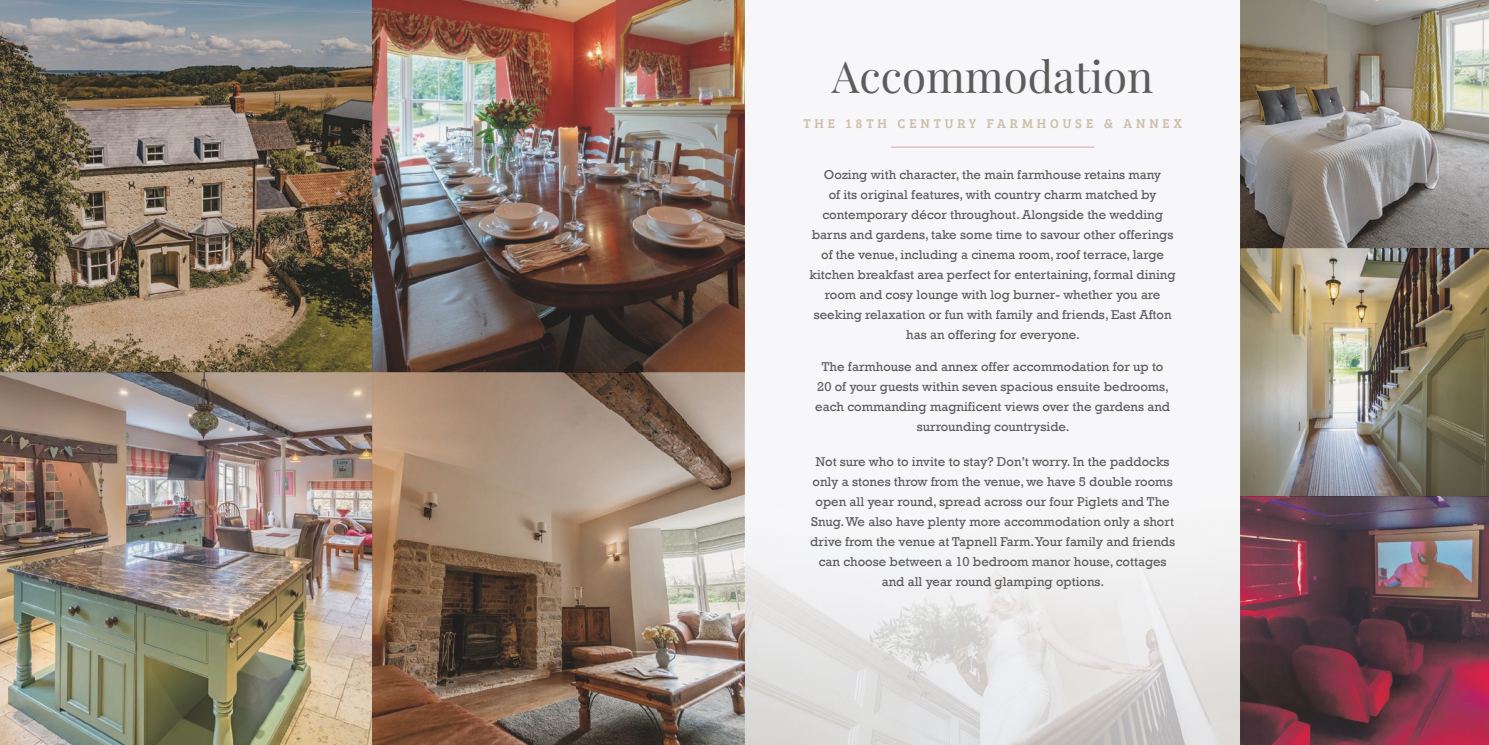
<style>
.page{position:relative;width:1489px;height:745px;background:#fff}
.page>*{position:absolute;margin:0;border:0;box-sizing:border-box;transform-origin:0 0}
.t1{font:43.75px "Playfair Display";color:#5c5c5b}
.t2{font:13.12px/20px "Rockwell";color:#5c5c5b;text-align:center}
.t3{font:13.12px "Bree Serif";letter-spacing:.3em;color:#ccbea9}
</style>
<div class="page">
<div style="left:744px;top:0;width:496px;height:744px;background:#f7f7f9"></div>
<img style="left:744px;top:306px;width:496px;height:438px">
<img style="left:0;top:0;width:372px;height:372px">
<img style="left:0;top:372px;width:372px;height:372px">
<img style="left:372px;top:0;width:372px;height:372px">
<svg style="left:372px;top:372px;width:372px;height:372px;background:#947e6c"></svg>
<img style="left:1240px;top:0;width:248px;height:744px">
<hr style="left:891px;top:146px;width:203px;height:1px;background:#d99ea5">
<h1 class="t1" style="left:831px;top:42px;width:323px">Accommodation</h1>
<p class="t3" style="left:803px;top:114px;width:380px">THE 18TH CENTURY FARMHOUSE &amp; ANNEX</p>
<p class="t2" style="left:809px;top:164px;width:367px">Oozing with character, the main farmhouse retains many<br>of its original features, with country charm matched by contemporary décor throughout. Alongside the wedding barns and gardens, take some time to savour other offerings of the venue, including a cinema room, roof terrace, large kitchen breakfast area perfect for entertaining, formal dining room and cosy lounge with log burner- whether you are seeking relaxation or fun with family and friends, East Afton has an offering for everyone.</p>
<p class="t2" style="left:815px;top:357px;width:356px">The farmhouse and annex offer accommodation for up to 20 of your guests within seven spacious ensuite bedrooms, each commanding magnificent views over the gardens and surrounding countryside.</p>
<p class="t2" style="left:810px;top:451px;width:366px">Not sure who to invite to stay? Don’t worry. In the paddocks only a stones throw from the venue, we have 5 double rooms open all year round, spread across our four Piglets and The Snug. We also have plenty more accommodation only a short drive from the venue at Tapnell Farm. Your family and friends can choose between a 10 bedroom manor house, cottages and all year round glamping options.</p>
</div>
